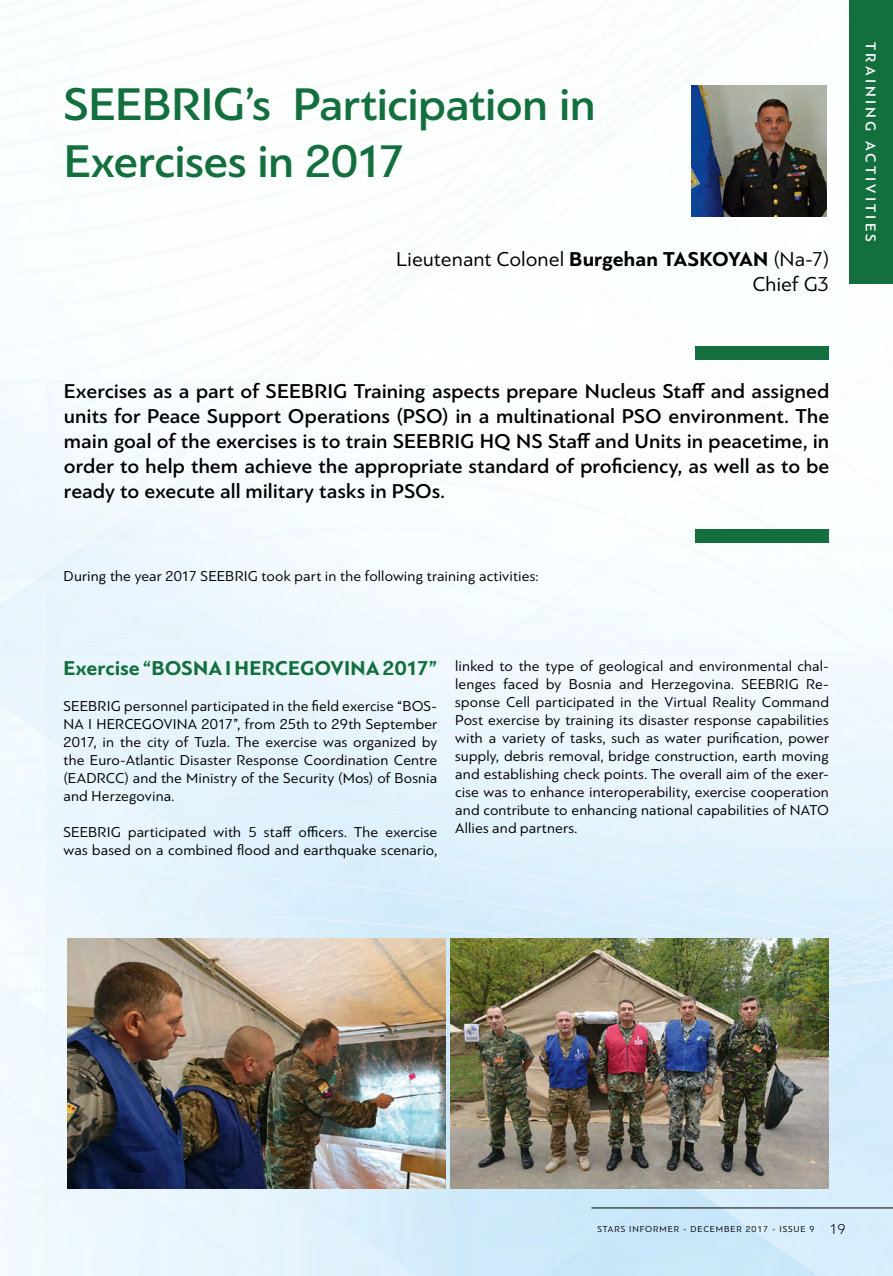
<style>
.page{position:relative;width:893px;height:1276px;background:#fff}
.page>*{position:absolute;margin:0;border:0;box-sizing:border-box;transform-origin:0 0}
.t1{font:500 48px/57.6px "PF Bague Sans Pro";letter-spacing:-.015em;color:#136f3d}
.t2{font:500 21px/25.2px "PF Bague Sans Pro";color:#000;text-align:justify}
.t3{font:21px/25.2px "PF Bague Sans Pro";color:#000;text-align:right}
.t4{font:700 21px "PF Bague Sans Pro";letter-spacing:.005em;color:#136f3d}
.t5{font:15px/18px "PF Bague Sans Pro";letter-spacing:.005em;color:#000;text-align:justify}
.t6{font:500 15px "PF Bague Sans Pro";letter-spacing:.21em;color:#fff}
.t7{font:9px "PF Bague Sans Pro";letter-spacing:.1em;color:#000}
.s1{font-weight:700}
.s2{font-weight:300;font-size:15px}
</style>
<div class="page">
<img style="left:0;top:0;width:893px;height:1276px">
<div style="left:850px;top:0;width:43px;height:283px;background:#136f3d"></div>
<hr style="left:591px;top:1207px;width:302px;height:1px;background:#000">
<img style="left:692px;top:85px;width:134px;height:131px">
<div style="left:695px;top:346px;width:134px;height:14px;background:#136f3d"></div>
<div style="left:695px;top:529px;width:134px;height:14px;background:#136f3d"></div>
<img style="left:68px;top:939px;width:378px;height:249px">
<img style="left:451px;top:939px;width:378px;height:249px">
<h1 class="t1" style="left:64px;top:75px;width:534px">SEEBRIG’s Participation in<br>Exercises in 2017</h1>
<h2 class="t3" style="left:396px;top:246px;width:435px">Lieutenant Colonel <span class="s1">Burgehan TASKOYAN</span> (Na-7)<br>Chief G3</h2>
<p class="t2" style="left:64px;top:378px;width:767px">Exercises as a part of SEEBRIG Training aspects prepare Nucleus Staff and assigned units for Peace Support Operations (PSO) in a multinational PSO environment. The main goal of the exercises is to train SEEBRIG HQ NS Staff and Units in peacetime, in order to help them achieve the appropriate standard of proficiency, as well as to be ready to execute all military tasks in PSOs.</p>
<p class="t5" style="left:64px;top:566px;width:477px">During the year 2017 SEEBRIG took part in the following training activities:</p>
<h2 class="t4" style="left:64px;top:655px;width:375px">Exercise “BOSNA I HERCEGOVINA 2017”</h2>
<p class="t5" style="left:64px;top:697px;width:375px">SEEBRIG personnel participated in the field exercise “BOS-NA I HERCEGOVINA 2017”, from 25th to 29th September 2017, in the city of Tuzla. The exercise was organized by the Euro-Atlantic Disaster Response Coordination Centre (EADRCC) and the Ministry of the Security (Mos) of Bosnia and Herzegovina.</p>
<p class="t5" style="left:64px;top:823px;width:375px">SEEBRIG participated with 5 staff officers. The exercise was based on a combined flood and earthquake scenario,</p>
<p class="t5" style="left:455px;top:657px;width:375px">linked to the type of geological and environmental chal&shy;lenges faced by Bosnia and Herzegovina. SEEBRIG Re&shy;sponse Cell participated in the Virtual Reality Command Post exercise by training its disaster response capabilities with a variety of tasks, such as water purification, power supply, debris removal, bridge construction, earth moving and establishing check points. The overall aim of the exer&shy;cise was to enhance interoperability, exercise cooperation and contribute to enhancing national capabilities of NATO Allies and partners.</p>
<p class="t6" style="left:880px;top:42px;width:202px;rotate:90deg">ΤRΑΙΝΙΝG ACTIVITIES</p>
<p class="t7" style="left:598px;top:1223px;width:250px">STARS INFORMER - DECEMBER 2017 - ISSUE 9 <span class="s2">19</span></p>
</div>
